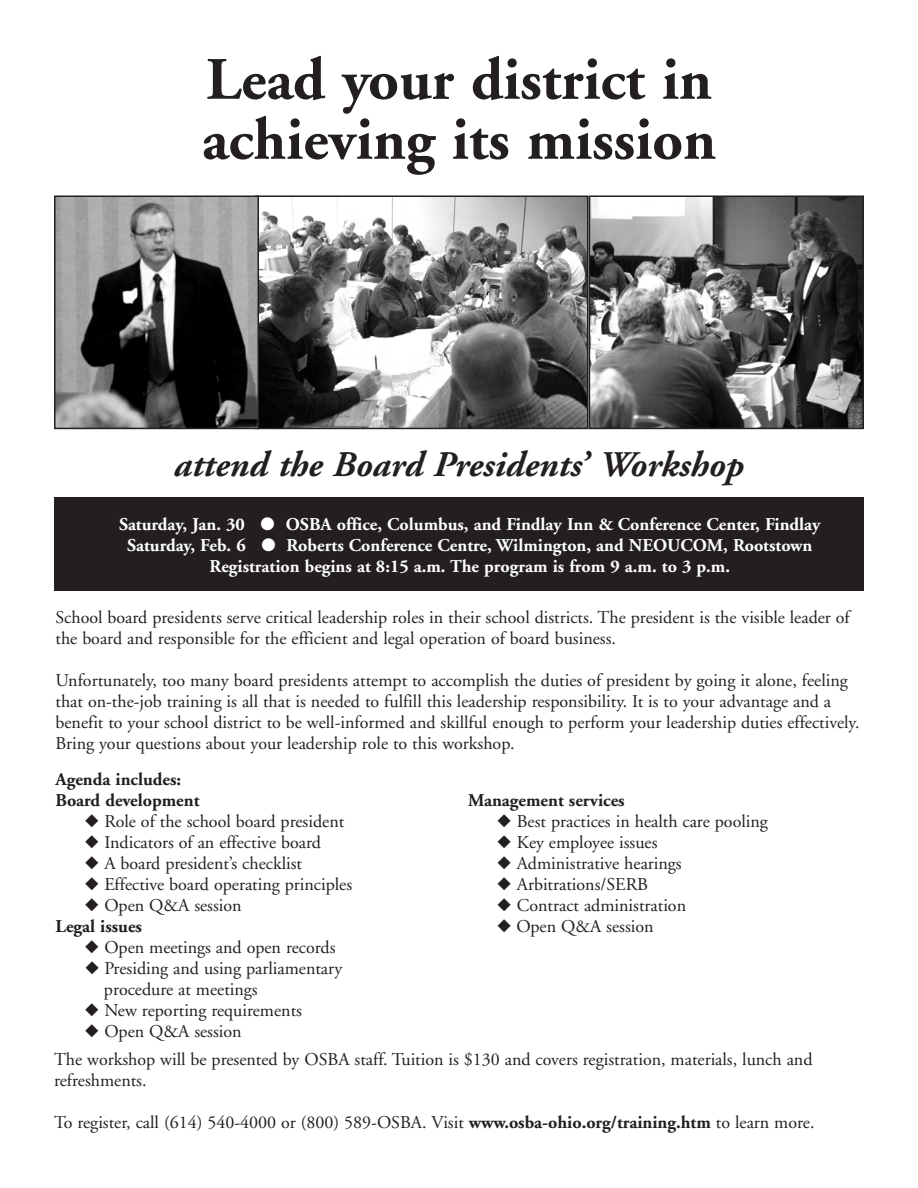
<style>
.page{position:relative;width:918px;height:1188px;background:#fff}
.page>*{position:absolute;margin:0;border:0;box-sizing:border-box;transform-origin:0 0}
.t1{font:700 60px/60px "Adobe Garamond";color:#231f20}
.t2{font:italic 700 36px "Adobe Garamond";color:#231f20}
.t3{font:18px/21px "Adobe Garamond";color:#231f20}
.t4{font:700 18px/21px "Adobe Garamond";color:#fff;text-align:center}
.t5{font:700 18px/21px "Adobe Garamond";color:#231f20}
.s1{font-weight:700}
</style>
<div class="page">
<div style="left:54px;top:497px;width:810px;height:94px;background:#231f20"></div>
<img style="left:259px;top:196px;width:330px;height:232px">
<div style="left:255px;top:195px;width:333px;height:234px;border:2px solid #231f20"></div>
<img style="left:57px;top:198px;width:199px;height:228px">
<div style="left:54px;top:195px;width:205px;height:234px;border:2px solid #231f20"></div>
<svg style="left:592px;top:198px;width:269px;height:228px;background:#6f6f6f"></svg>
<div style="left:589px;top:195px;width:275px;height:234px;border:2px solid #231f20"></div>
<h1 class="t1" style="left:202px;top:55px;width:516px">Lead your district in achieving its mission</h1>
<h2 class="t2" style="left:174px;top:450px;width:572px">attend the Board Presidents’ Workshop</h2>
<p class="t4" style="left:119px;top:516px;width:703px">Saturday, Jan. 30 ● OSBA office, Columbus, and Findlay Inn &amp; Conference Center, Findlay<br>Saturday, Feb. 6 ● Roberts Conference Centre, Wilmington, and NEOUCOM, Rootstown<br>Registration begins at 8:15 a.m. The program is from 9 a.m. to 3 p.m.</p>
<p class="t3" style="left:56px;top:609px;width:796px">School board presidents serve critical leadership roles in their school districts. The president is the visible leader of the board and responsible for the efficient and legal operation of board business.</p>
<p class="t3" style="left:56px;top:672px;width:806px">Unfortunately, too many board presidents attempt to accomplish the duties of president by going it alone, feeling that on-the-job training is all that is needed to fulfill this leadership responsibility. It is to your advantage and a benefit to your school district to be well-informed and skillful enough to perform your leadership duties effectively.<br>Bring your questions about your leadership role to this workshop.</p>
<p class="t5" style="left:56px;top:770px;width:146px">Agenda includes:<br>Board development</p>
<p class="t3" style="left:85px;top:812px;width:261px">◆ Role of the school board president</p>
<p class="t3" style="left:85px;top:833px;width:238px">◆ Indicators of an effective board</p>
<p class="t3" style="left:85px;top:854px;width:219px">◆ A board president’s checklist</p>
<p class="t3" style="left:85px;top:875px;width:269px">◆ Effective board operating principles</p>
<p class="t3" style="left:56px;top:896px;width:188px;text-indent:29px">◆ Open Q&amp;A session<br><span class="s1">Legal issues</span></p>
<p class="t3" style="left:85px;top:938px;width:252px">◆ Open meetings and open records</p>
<p class="t3" style="left:104px;top:959px;width:240px;text-indent:-19px">◆ Presiding and using parliamentary procedure at meetings</p>
<p class="t3" style="left:85px;top:1001px;width:219px">◆ New reporting requirements</p>
<p class="t3" style="left:85px;top:1022px;width:158px">◆ Open Q&amp;A session</p>
<p class="t5" style="left:468px;top:791px;width:158px">Management services</p>
<p class="t3" style="left:497px;top:812px;width:272px">◆ Best practices in health care pooling</p>
<p class="t3" style="left:497px;top:833px;width:162px">◆ Key employee issues</p>
<p class="t3" style="left:497px;top:854px;width:186px">◆ Administrative hearings</p>
<p class="t3" style="left:497px;top:875px;width:152px">◆ Arbitrations/SERB</p>
<p class="t3" style="left:497px;top:896px;width:190px">◆ Contract administration</p>
<p class="t3" style="left:497px;top:917px;width:158px">◆ Open Q&amp;A session</p>
<p class="t3" style="left:54px;top:1050px;width:760px">The workshop will be presented by OSBA staff. Tuition is $130 and covers registration, materials, lunch and refreshments.</p>
<p class="t3" style="left:54px;top:1113px;width:762px">To register, call (614) 540-4000 or (800) 589-OSBA. Visit <span class="s1">www.osba-ohio.org/training.htm</span> to learn more.</p>
</div>
